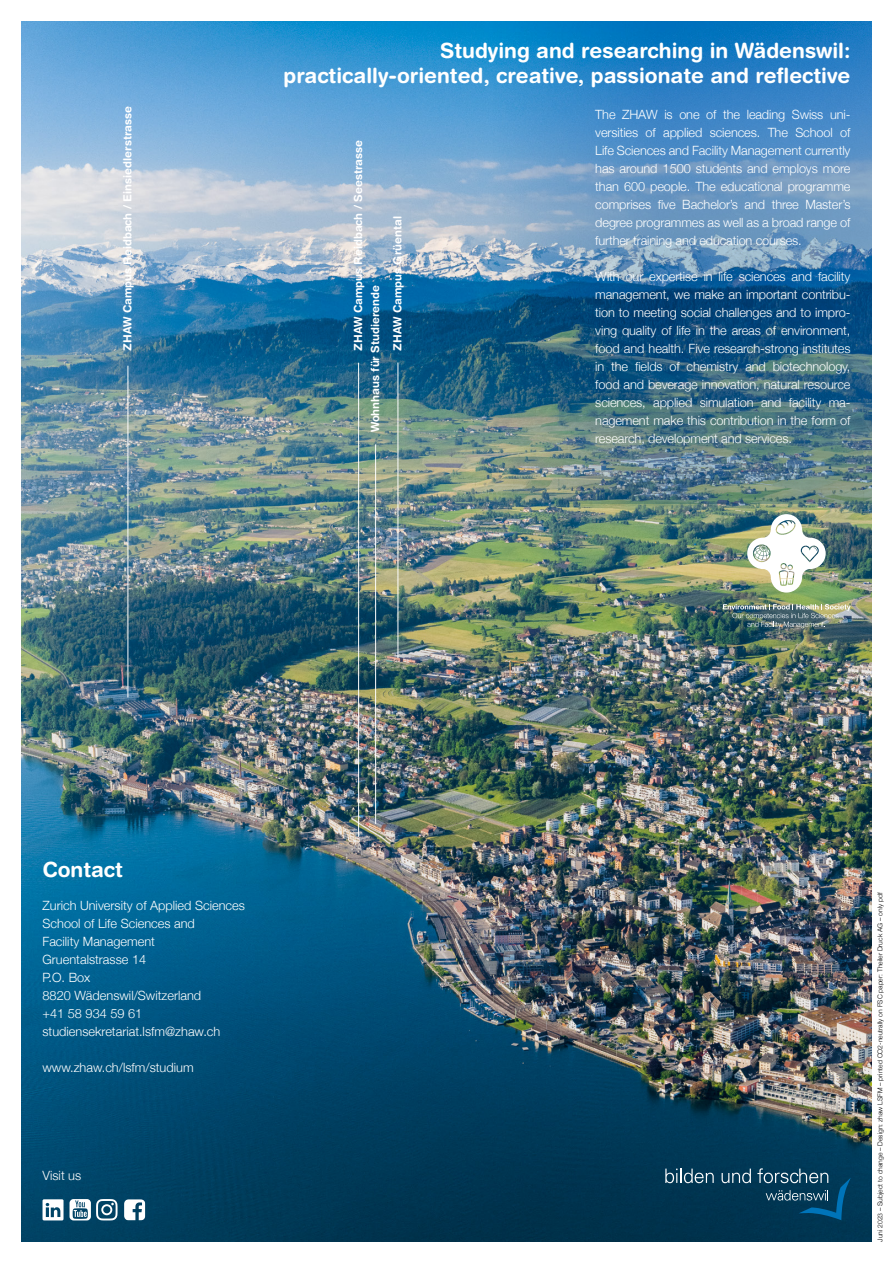
<style>
.page{position:relative;width:893px;height:1263px;background:#fff}
.page>*{position:absolute;margin:0;border:0;box-sizing:border-box;transform-origin:0 0}
.t1{font:700 21px/25.5px "Helvetica Rounded LT Std";color:#fff;text-align:right}
.t2{font:300 12.75px/18px "Helvetica Neue";color:#fff;text-align:justify}
.t3{font:700 11.25px "Helvetica Rounded LT Std";color:#fff}
.t4{font:300 6.75px "Helvetica Neue";color:#000}
</style>
<div class="page">
<img style="left:21px;top:21px;width:851px;height:1221px">
<hr style="left:128px;top:366px;width:1px;height:331px;background:#fff">
<hr style="left:358px;top:363px;width:1px;height:474px;background:#fff">
<hr style="left:398px;top:362px;width:1px;height:296px;background:#fff">
<img style="left:319px;top:21px;width:553px;height:483px">
<hr style="left:375px;top:444px;width:1px;height:380px;background:#fff">
<img style="left:747px;top:514px;width:79px;height:79px">
<img style="left:723px;top:604px;width:127px;height:24px">
<svg style="left:665px;top:1168px;width:49px;height:15px"></svg>
<svg style="left:722px;top:1168px;width:29px;height:15px"></svg>
<svg style="left:757px;top:1168px;width:94px;height:52px;background:#144b69"></svg>
<svg style="left:124px;top:1199px;width:21px;height:21px"></svg>
<svg style="left:70px;top:1199px;width:48px;height:21px"></svg>
<svg style="left:43px;top:1199px;width:21px;height:21px"></svg>
<p class="t3" style="left:121px;top:351px;width:246px;rotate:-90deg">ZHAW Campus Reidbach / Einsiedlerstrasse</p>
<h1 class="t1" style="left:283px;top:37px;width:568px">Studying and researching in Wädenswil: practically-oriented, creative, passionate and reflective</h1>
<p class="t3" style="left:351px;top:351px;width:213px;rotate:-90deg">ZHAW Campus Reidbach / Seestrasse</p>
<p class="t3" style="left:368px;top:432px;width:149px;rotate:-90deg">Wohnhaus für Studierende</p>
<p class="t3" style="left:391px;top:351px;width:136px;rotate:-90deg">ZHAW Campus Grüental</p>
<p class="t2" style="left:595px;top:104px;width:257px">The ZHAW is one of the leading Swiss uni&shy;versities of applied sciences. The School of Life Sciences and Facility Management currently has around 1500 students and employs more than 600 people. The educational programme comprises five Bachelor’s and three Master’s degree programmes as well as a broad range of further training and education courses.</p>
<p class="t2" style="left:595px;top:266px;width:257px">With our expertise in life sciences and facility management, we make an important contribu&shy;tion to meeting social challenges and to impro&shy;ving quality of life in the areas of environment, food and health. Five research-strong institutes in the fields of chemistry and biotechnology, food and beverage innovation, natural resource sciences, applied simulation and facility ma&shy;nagement make this contribution in the form of research, development and services.</p>
<h1 class="t1" style="left:43px;top:856px;width:82px">Contact</h1>
<p class="t2" style="left:43px;top:895px;width:204px;text-align:left">Zurich University of Applied Sciences<br>School of Life Sciences and<br>Facility Management<br>Gruentalstrasse 14<br>P.O. Box<br>8820 Wädenswil/Switzerland<br>+41 58 934 59 61 studiensekretariat.lsfm@zhaw.ch</p>
<p class="t2" style="left:43px;top:1057px;width:153px">www.zhaw.ch/lsfm/studium</p>
<p class="t2" style="left:43px;top:1165px;width:40px">Visit us</p>
<p class="t4" style="left:875px;top:1242px;width:351px;rotate:-90deg">Juni 2023 – Subject to change – Design: zhaw LSFM – printed CO2-neutrally on FSC paper: Theiler Druck AG – only pdf</p>
</div>
